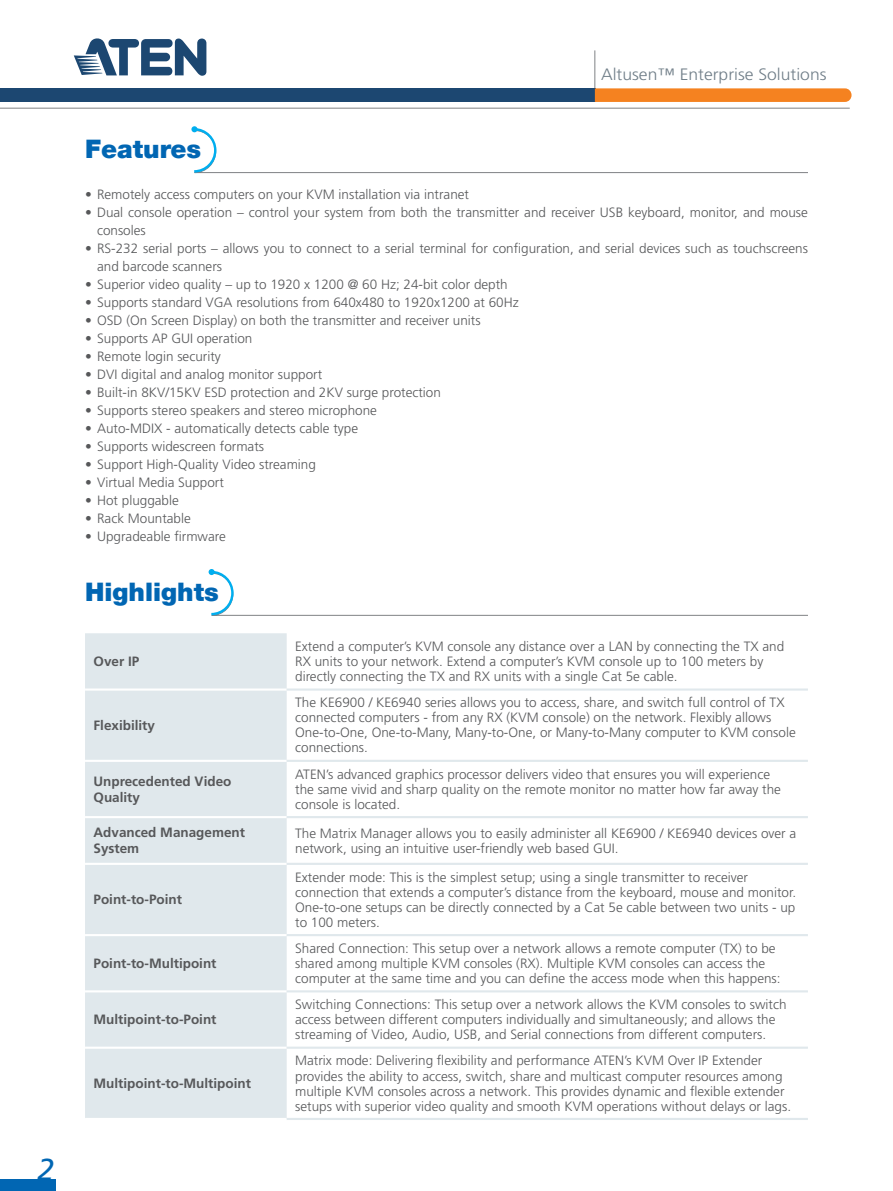
<style>
.page{position:relative;width:893px;height:1191px;background:#fff}
.page>*{position:absolute;margin:0;border:0;box-sizing:border-box;transform-origin:0 0}
.t1{font:italic 30.3px "Frutiger";color:#0166b3}
.t2{font:900 25.5px "Helvetica Neue LT";color:#0166b3}
.t3{font:300 16.5px "Frutiger";color:#707e88;scale:1.06 1}
.t4{font:300 13.5px/15px "Frutiger";color:#57585a}
.t5{font:700 13.5px/16.2px "Frutiger";color:#57585a}
</style>
<div class="page">
<hr style="left:594px;top:50px;width:1px;height:39px;background:#808285">
<div style="left:0;top:88px;width:595px;height:14px;background:#1c4771"></div>
<hr style="left:0;top:108px;width:850px;height:1px;background:#808285">
<svg style="left:595px;top:88px;width:256px;height:14px;background:#f58627"></svg>
<svg style="left:74px;top:38px;width:132px;height:38px"></svg>
<div style="left:0;top:1179px;width:55px;height:12px;background:#0166b3"></div>
<svg style="left:191px;top:126px;width:617px;height:48px"></svg>
<svg style="left:209px;top:569px;width:599px;height:47px"></svg>
<div style="left:85px;top:633px;width:202px;height:484px;background:#e0e8ec"></div>
<hr style="left:85px;top:688px;width:202px;height:2px;background:#fff">
<hr style="left:85px;top:759px;width:202px;height:3px;background:#fff">
<hr style="left:85px;top:816px;width:202px;height:2px;background:#fff">
<hr style="left:85px;top:862px;width:202px;height:3px;background:#fff">
<hr style="left:85px;top:934px;width:202px;height:2px;background:#fff">
<hr style="left:85px;top:990px;width:202px;height:2px;background:#fff">
<hr style="left:85px;top:1046px;width:202px;height:2px;background:#fff">
<hr style="left:287px;top:688px;width:521px;height:2px;background:#e0e8ec">
<hr style="left:287px;top:759px;width:521px;height:3px;background:#e0e8ec">
<hr style="left:287px;top:816px;width:521px;height:2px;background:#e0e8ec">
<hr style="left:287px;top:862px;width:521px;height:3px;background:#e0e8ec">
<hr style="left:287px;top:934px;width:521px;height:2px;background:#e0e8ec">
<hr style="left:287px;top:990px;width:521px;height:2px;background:#e0e8ec">
<hr style="left:287px;top:1046px;width:521px;height:2px;background:#e0e8ec">
<hr style="left:287px;top:1117px;width:521px;height:3px;background:#e0e8ec">
<h1 class="t1" style="left:38px;top:1152px;width:18px">2</h1>
<p class="t3" style="left:601px;top:65px;width:214px">Altusen™ Enterprise Solutions</p>
<h2 class="t2" style="left:85px;top:134px;width:118px">Features</h2>
<p class="t4" style="left:85px;top:187px;width:386px">• Remotely access computers on your KVM installation via intranet</p>
<p class="t4" style="left:97px;top:203px;width:712px;line-height:18px;text-indent:-12px">• Dual console operation – control your system from both the transmitter and receiver USB keyboard, monitor, and mouse consoles</p>
<p class="t4" style="left:97px;top:239px;width:712px;line-height:18px;text-indent:-12px">• RS-232 serial ports – allows you to connect to a serial terminal for configuration, and serial devices such as touchscreens and barcode scanners</p>
<p class="t4" style="left:85px;top:277px;width:424px">• Superior video quality – up to 1920 x 1200 @ 60 Hz; 24-bit color depth</p>
<p class="t4" style="left:85px;top:295px;width:435px">• Supports standard VGA resolutions from 640x480 to 1920x1200 at 60Hz</p>
<p class="t4" style="left:85px;top:313px;width:397px">• OSD (On Screen Display) on both the transmitter and receiver units</p>
<p class="t4" style="left:85px;top:331px;width:169px">• Supports AP GUI operation</p>
<p class="t4" style="left:85px;top:349px;width:137px">• Remote login security</p>
<p class="t4" style="left:85px;top:367px;width:239px">• DVI digital and analog monitor support</p>
<p class="t4" style="left:85px;top:385px;width:357px">• Built-in 8KV/15KV ESD protection and 2KV surge protection</p>
<p class="t4" style="left:85px;top:403px;width:293px">• Supports stereo speakers and stereo microphone</p>
<p class="t4" style="left:85px;top:421px;width:274px">• Auto-MDIX - automatically detects cable type</p>
<p class="t4" style="left:85px;top:439px;width:181px">• Supports widescreen formats</p>
<p class="t4" style="left:85px;top:457px;width:232px">• Support High-Quality Video streaming</p>
<p class="t4" style="left:85px;top:475px;width:140px">• Virtual Media Support</p>
<p class="t4" style="left:85px;top:493px;width:95px">• Hot pluggable</p>
<p class="t4" style="left:85px;top:511px;width:107px">• Rack Mountable</p>
<p class="t4" style="left:85px;top:529px;width:142px">• Upgradeable firmware</p>
<h2 class="t2" style="left:85px;top:576px;width:135px">Highlights</h2>
<p class="t5" style="left:94px;top:653px;width:47px">Over IP</p>
<p class="t5" style="left:94px;top:717px;width:63px">Flexibility</p>
<p class="t4" style="left:295px;top:639px;width:491px">Extend a computer’s KVM console any distance over a LAN by connecting the TX and<br>RX units to your network. Extend a computer’s KVM console up to 100 meters by directly connecting the TX and RX units with a single Cat 5e cable.</p>
<p class="t4" style="left:295px;top:695px;width:502px">The KE6900 / KE6940 series allows you to access, share, and switch full control of TX connected computers - from any RX (KVM console) on the network. Flexibly allows One-to-One, One-to-Many, Many-to-One, or Many-to-Many computer to KVM console connections.</p>
<p class="t5" style="left:94px;top:772px;width:139px">Unprecedented Video<br>Quality</p>
<p class="t4" style="left:295px;top:766px;width:487px">ATEN’s advanced graphics processor delivers video that ensures you will experience the same vivid and sharp quality on the remote monitor no matter how far away the console is located.</p>
<p class="t5" style="left:94px;top:824px;width:153px">Advanced Management<br>System</p>
<p class="t4" style="left:295px;top:825px;width:503px">The Matrix Manager allows you to easily administer all KE6900 / KE6940 devices over a network, using an intuitive user-friendly web based GUI.</p>
<p class="t5" style="left:94px;top:891px;width:90px">Point-to-Point</p>
<p class="t4" style="left:295px;top:869px;width:502px">Extender mode: This is the simplest setup; using a single transmitter to receiver connection that extends a computer’s distance from the keyboard, mouse and monitor.<br>One-to-one setups can be directly connected by a Cat 5e cable between two units - up to 100 meters.</p>
<p class="t5" style="left:94px;top:955px;width:124px">Point-to-Multipoint</p>
<p class="t5" style="left:94px;top:1011px;width:124px">Multipoint-to-Point</p>
<p class="t5" style="left:94px;top:1075px;width:159px">Multipoint-to-Multipoint</p>
<p class="t4" style="left:295px;top:940px;width:487px">Shared Connection: This setup over a network allows a remote computer (TX) to be shared among multiple KVM consoles (RX). Multiple KVM consoles can access the computer at the same time and you can define the access mode when this happens:</p>
<p class="t4" style="left:295px;top:997px;width:493px">Switching Connections: This setup over a network allows the KVM consoles to switch access between different computers individually and simultaneously; and allows the streaming of Video, Audio, USB, and Serial connections from different computers.</p>
<p class="t4" style="left:295px;top:1053px;width:497px">Matrix mode: Delivering flexibility and performance ATEN’s KVM Over IP Extender provides the ability to access, switch, share and multicast computer resources among multiple KVM consoles across a network. This provides dynamic and flexible extender setups with superior video quality and smooth KVM operations without delays or lags.</p>
</div>
